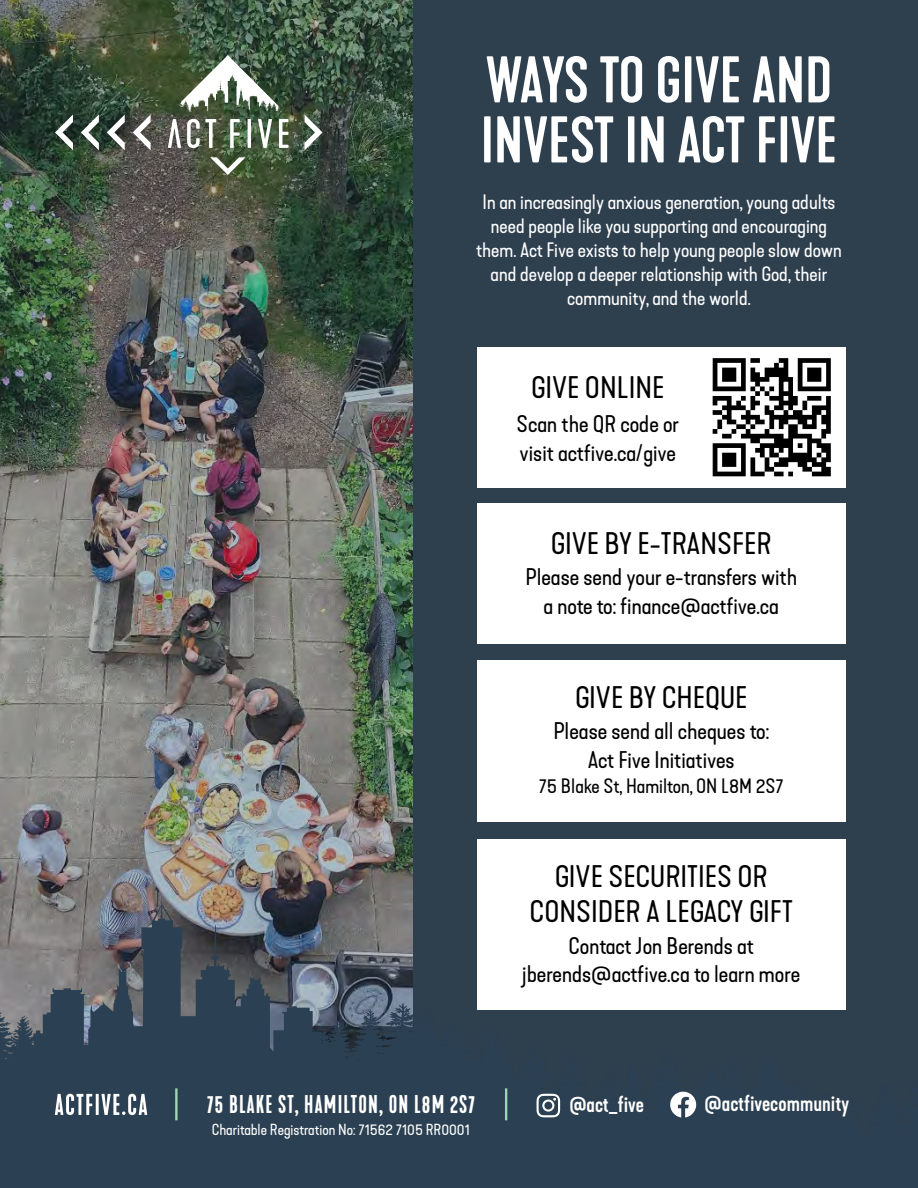
<style>
.page{position:relative;width:918px;height:1188px;background:#fff}
.page>*{position:absolute;margin:0;border:0;box-sizing:border-box;transform-origin:0 0}
.t1{font:500 61.5px/60px "Kapra Neue";color:#fff}
.t2{font:expanded 29.1px/35px "Kapra Neue";color:#000;text-align:center}
.t3{font:500 condensed 24px "Kapra Neue";letter-spacing:.05em;color:#fff}
.t4{font:expanded 22.5px/28.5px "Kapra Neue";color:#000;text-align:center}
.t5{font:500 21.75px "Kapra Neue";color:#fff}
.t6{font:expanded 19.5px/24px "Kapra Neue";color:#fff;text-align:center}
.t7{font:expanded 19.5px "Kapra Neue";color:#000}
.t8{font:expanded 15px "Kapra Neue";color:#fff}
</style>
<div class="page">
<img style="left:0;top:0;width:414px;height:892px">
<div style="left:414px;top:0;width:504px;height:1188px;background:#2e3f4e"></div>
<div style="left:478px;top:503px;width:368px;height:141px;background:#fff"></div>
<div style="left:478px;top:839px;width:368px;height:170px;background:#fff"></div>
<div style="left:478px;top:661px;width:368px;height:161px;background:#fff"></div>
<div style="left:478px;top:347px;width:368px;height:141px;background:#fff"></div>
<img style="left:712px;top:358px;width:119px;height:119px">
<svg style="left:0;top:892px;width:519px;height:261px;background:#4c5965"></svg>
<svg style="left:391px;top:1045px;width:170px;height:108px"></svg>
<div style="left:0;top:1153px;width:565px;height:35px;background:#2b4052"></div>
<svg style="left:55px;top:114px;width:18px;height:36px"></svg>
<svg style="left:81px;top:114px;width:18px;height:36px"></svg>
<svg style="left:107px;top:114px;width:18px;height:36px"></svg>
<svg style="left:133px;top:114px;width:18px;height:36px"></svg>
<svg style="left:305px;top:114px;width:17px;height:36px"></svg>
<svg style="left:210px;top:157px;width:35px;height:18px"></svg>
<svg style="left:168px;top:119px;width:13px;height:29px"></svg>
<svg style="left:187px;top:119px;width:29px;height:29px"></svg>
<svg style="left:230px;top:119px;width:10px;height:29px"></svg>
<hr style="left:248px;top:119px;width:3px;height:29px;background:#fff">
<svg style="left:258px;top:119px;width:14px;height:29px"></svg>
<svg style="left:279px;top:119px;width:9px;height:29px"></svg>
<svg style="left:179px;top:55px;width:101px;height:57px"></svg>
<hr style="left:175px;top:1088px;width:3px;height:32px;background:#a0d5b1">
<hr style="left:505px;top:1088px;width:2px;height:32px;background:#a0d5b1">
<svg style="left:55px;top:1094px;width:37px;height:21px"></svg>
<hr style="left:96px;top:1094px;width:3px;height:21px;background:#fff">
<svg style="left:101px;top:1094px;width:46px;height:21px"></svg>
<svg style="left:537px;top:1094px;width:23px;height:23px"></svg>
<svg style="left:670px;top:1091px;width:27px;height:27px"></svg>
<h1 class="t1" style="left:481px;top:52px;width:358px">WAYS TO GIVE AND<br>INVEST IN ACT FIVE</h1>
<p class="t6" style="left:476px;top:190px;width:367px">In an increasingly anxious generation, young adults need people like you supporting and encouraging them. Act Five exists to help young people slow down and develop a deeper relationship with God, their community, and the world.</p>
<h2 class="t2" style="left:531px;top:370px;width:135px">GIVE ONLINE</h2>
<p class="t4" style="left:517px;top:410px;width:164px;text-align:left">Scan the QR code or visit actfive.ca/give</p>
<h2 class="t2" style="left:551px;top:526px;width:222px">GIVE BY E-TRANSFER</h2>
<p class="t4" style="left:525px;top:563px;width:273px">Please send your e-transfers with a note to: finance@actfive.ca</p>
<h2 class="t2" style="left:575px;top:680px;width:174px">GIVE BY CHEQUE</h2>
<p class="t4" style="left:553px;top:717px;width:217px">Please send all cheques to:<br>Act Five Initiatives</p>
<p class="t7" style="left:539px;top:775px;width:247px">75 Blake St, Hamilton, ON L8M 2S7</p>
<h2 class="t2" style="left:530px;top:860px;width:265px">GIVE SECURITIES OR<br>CONSIDER A LEGACY GIFT</h2>
<p class="t4" style="left:522px;top:932px;width:279px">Contact Jon Berends at jberends@actfive.ca to learn more</p>
<p class="t3" style="left:207px;top:1090px;width:269px">75 BLAKE ST, HAMILTON, ON L8M 2S7</p>
<p class="t5" style="left:569px;top:1091px;width:76px">@act_five</p>
<p class="t5" style="left:705px;top:1089px;width:146px">@actfivecommunity</p>
<p class="t8" style="left:212px;top:1121px;width:259px">Charitable Registration No: 71562 7105 RR0001</p>
</div>
